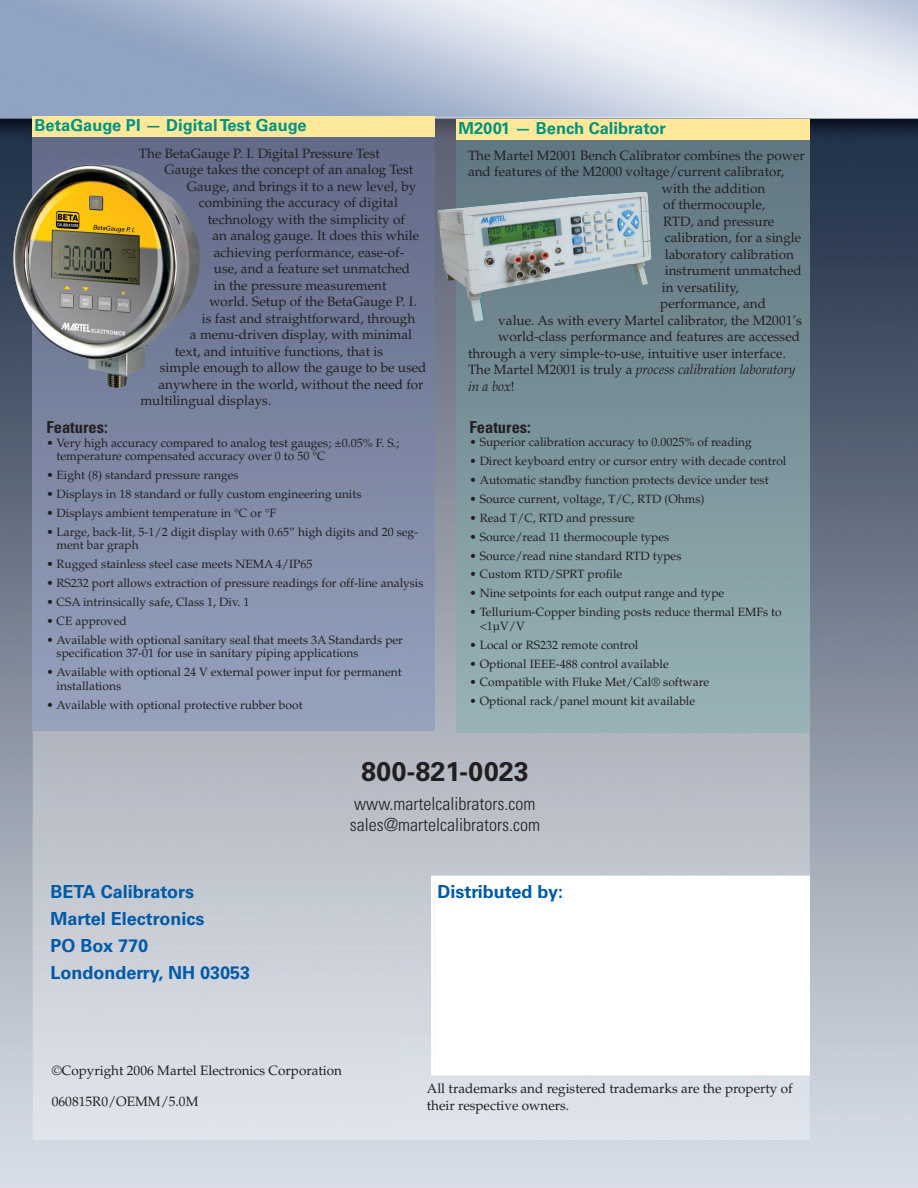
<style>
.page{position:relative;width:918px;height:1188px;background:#fff}
.page>*{position:absolute;margin:0;border:0;box-sizing:border-box;transform-origin:0 0}
.t1{font:700 27px "Univers";color:#231f20}
.t2{font:700 18px/27px "Univers";color:#015aa8}
.t3{font:300 condensed 18px/21px "Univers";color:#231f20}
.t4{font:700 16.5px "Univers";color:#009381}
.t5{font:700 condensed 16.5px "Univers";color:#231f20}
.t6{font:13.5px/16.5px "Palatino";color:#231f20}
.t7{font:italic 13.5px "Palatino";color:#231f20}
.t8{font:12px/13.5px "Palatino";color:#231f20}
.s1{font-style:normal}
</style>
<div class="page">
<img style="left:0;top:0;width:918px;height:1188px">
<img style="left:435px;top:117px;width:374px;height:53px">
<img style="left:396px;top:170px;width:103px;height:970px">
<img style="left:33px;top:730px;width:363px;height:410px">
<img style="left:499px;top:733px;width:310px;height:407px">
<svg style="left:431px;top:876px;width:379px;height:199px"></svg>
<svg style="left:437px;top:882px;width:367px;height:187px"></svg>
<img style="left:456px;top:140px;width:354px;height:593px">
<img style="left:32px;top:137px;width:403px;height:593px">
<div style="left:32px;top:116px;width:403px;height:21px;background:#ffe89a"></div>
<div style="left:456px;top:119px;width:354px;height:21px;background:#ffe89a"></div>
<img style="left:12px;top:164px;width:188px;height:224px">
<img style="left:437px;top:192px;width:214px;height:130px">
<h3 class="t4" style="left:35px;top:119px;width:274px">BetaGauge PI — Digital Test Gauge</h3>
<h3 class="t4" style="left:458px;top:122px;width:209px">M2001 — Bench Calibrator</h3>
<p class="t6" style="left:139px;top:147px;width:242px">The BetaGauge P. I. Digital Pressure Test</p>
<p class="t6" style="left:164px;top:163px;width:250px">Gauge takes the concept of an analog Test</p>
<p class="t6" style="left:187px;top:180px;width:231px">Gauge, and brings it to a new level, by</p>
<p class="t6" style="left:199px;top:196px;width:201px">combining the accuracy of digital</p>
<p class="t6" style="left:208px;top:213px;width:199px">technology with the simplicity of</p>
<p class="t6" style="left:212px;top:229px;width:208px">an analog gauge. It does this while</p>
<p class="t6" style="left:214px;top:246px;width:192px">achieving performance, ease-of-</p>
<p class="t6" style="left:214px;top:262px;width:198px">use, and a feature set unmatched</p>
<p class="t6" style="left:214px;top:279px;width:174px">in the pressure measurement</p>
<p class="t6" style="left:209px;top:295px;width:209px">world. Setup of the BetaGauge P. I.</p>
<p class="t6" style="left:202px;top:312px;width:215px">is fast and straightforward, through</p>
<p class="t6" style="left:190px;top:328px;width:224px">a menu-driven display, with minimal</p>
<p class="t6" style="left:175px;top:345px;width:210px">text, and intuitive functions, that is</p>
<p class="t6" style="left:160px;top:361px;width:268px">simple enough to allow the gauge to be used</p>
<p class="t6" style="left:158px;top:378px;width:267px">anywhere in the world, without the need for</p>
<p class="t6" style="left:140px;top:394px;width:133px">multilingual displays.</p>
<h3 class="t5" style="left:46px;top:421px;width:63px">Features:</h3>
<p class="t8" style="left:57px;top:437px;width:345px;text-indent:-10px">• Very high accuracy compared to analog test gauges; ±0.05% F. S.; temperature compensated accuracy over 0 to 50 °C</p>
<p class="t8" style="left:46px;top:470px;width:194px">• Eight (8) standard pressure ranges</p>
<p class="t8" style="left:46px;top:489px;width:316px">• Displays in 18 standard or fully custom engineering units</p>
<p class="t8" style="left:46px;top:507px;width:231px">• Displays ambient temperature in °C or °F</p>
<p class="t8" style="left:57px;top:526px;width:363px;text-indent:-10px">• Large, back-lit, 5-1/2 digit display with 0.65” high digits and 20 seg&shy;ment bar graph</p>
<p class="t8" style="left:46px;top:559px;width:267px">• Rugged stainless steel case meets NEMA 4/IP65</p>
<p class="t8" style="left:46px;top:578px;width:379px">• RS232 port allows extraction of pressure readings for off-line analysis</p>
<p class="t8" style="left:46px;top:597px;width:205px">• CSA intrinsically safe, Class 1, Div. 1</p>
<p class="t8" style="left:46px;top:615px;width:82px">• CE approved</p>
<p class="t8" style="left:57px;top:634px;width:348px;text-indent:-10px">• Available with optional sanitary seal that meets 3A Standards per specification 37-01 for use in sanitary piping applications</p>
<p class="t8" style="left:57px;top:667px;width:347px;text-indent:-10px">• Available with optional 24 V external power input for permanent installations</p>
<p class="t8" style="left:47px;top:699px;width:258px">• Available with optional protective rubber boot</p>
<p class="t6" style="left:468px;top:149px;width:338px">The Martel M2001 Bench Calibrator combines the power</p>
<p class="t6" style="left:468px;top:165px;width:318px">and features of the M2000 voltage/current calibrator,</p>
<p class="t6" style="left:662px;top:182px;width:105px">with the addition</p>
<p class="t6" style="left:663px;top:198px;width:103px">of thermocouple,</p>
<p class="t6" style="left:663px;top:215px;width:113px">RTD, and pressure</p>
<p class="t6" style="left:665px;top:231px;width:138px">calibration, for a single</p>
<p class="t6" style="left:665px;top:248px;width:131px">laboratory calibration</p>
<p class="t6" style="left:665px;top:264px;width:138px">instrument unmatched</p>
<p class="t6" style="left:662px;top:281px;width:79px">in versatility,</p>
<p class="t6" style="left:660px;top:297px;width:107px">performance, and</p>
<p class="t6" style="left:498px;top:314px;width:305px">value. As with every Martel calibrator, the M2001’s</p>
<p class="t6" style="left:498px;top:330px;width:303px">world-class performance and features are accessed</p>
<p class="t6" style="left:468px;top:347px;width:320px">through a very simple-to-use, intuitive user interface.</p>
<p class="t7" style="left:468px;top:364px;width:329px"><span class="s1">The Martel M2001 is truly a</span> process calibration laboratory</p>
<p class="t7" style="left:468px;top:381px;width:48px">in a box<span class="s1">!</span></p>
<h3 class="t5" style="left:470px;top:421px;width:63px">Features:</h3>
<p class="t8" style="left:470px;top:437px;width:284px">• Superior calibration accuracy to 0.0025% of reading</p>
<p class="t8" style="left:470px;top:456px;width:318px">• Direct keyboard entry or cursor entry with decade control</p>
<p class="t8" style="left:470px;top:474px;width:301px">• Automatic standby function protects device under test</p>
<p class="t8" style="left:470px;top:493px;width:236px">• Source current, voltage, T/C, RTD (Ohms)</p>
<p class="t8" style="left:470px;top:512px;width:167px">• Read T/C, RTD and pressure</p>
<p class="t8" style="left:470px;top:531px;width:201px">• Source/read 11 thermocouple types</p>
<p class="t8" style="left:470px;top:550px;width:213px">• Source/read nine standard RTD types</p>
<p class="t8" style="left:470px;top:569px;width:154px">• Custom RTD/SPRT profile</p>
<p class="t8" style="left:470px;top:588px;width:256px">• Nine setpoints for each output range and type</p>
<p class="t8" style="left:480px;top:607px;width:303px;text-indent:-10px">• Tellurium-Copper binding posts reduce thermal EMFs to &lt;1µV/V</p>
<p class="t8" style="left:470px;top:639px;width:170px">• Local or RS232 remote control</p>
<p class="t8" style="left:470px;top:658px;width:201px">• Optional IEEE-488 control available</p>
<p class="t8" style="left:470px;top:677px;width:241px">• Compatible with Fluke Met/Cal® software</p>
<p class="t8" style="left:470px;top:696px;width:227px">• Optional rack/panel mount kit available</p>
<h2 class="t2" style="left:51px;top:880px;width:201px">BETA Calibrators<br>Martel Electronics<br>PO Box 770<br>Londonderry, NH 03053</h2>
<h1 class="t1" style="left:361px;top:762px;width:169px">800-821-0023</h1>
<h2 class="t3" style="left:350px;top:795px;width:192px">www.martelcalibrators.com sales@martelcalibrators.com</h2>
<h2 class="t2" style="left:438px;top:880px;width:127px">Distributed by:</h2>
<p class="t6" style="left:52px;top:1064px;width:292px">©Copyright 2006 Martel Electronics Corporation</p>
<p class="t6" style="left:52px;top:1095px;width:148px">060815R0/OEMM/5.0M</p>
<p class="t6" style="left:427px;top:1082px;width:367px">All trademarks and registered trademarks are the property of their respective owners.</p>
</div>
